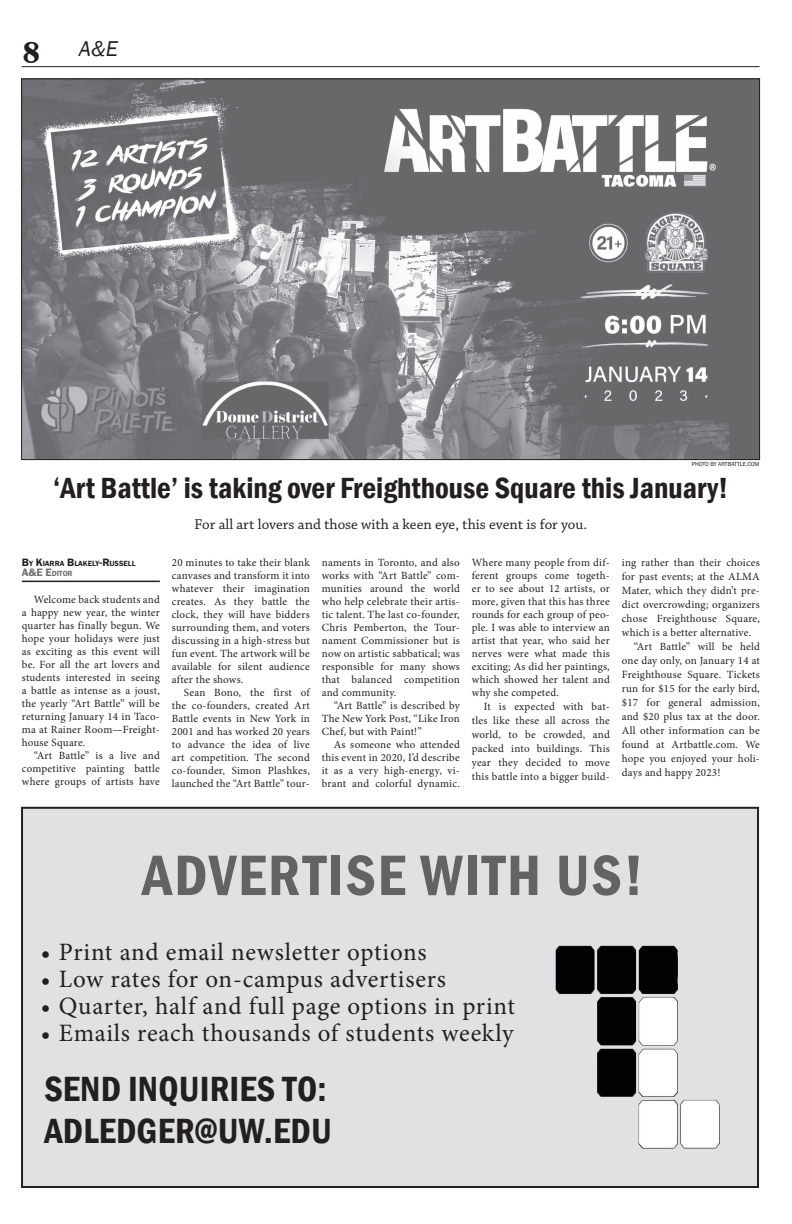
<style>
.page{position:relative;width:792px;height:1224px;background:#fff}
.page>*{position:absolute;margin:0;border:0;box-sizing:border-box;transform-origin:0 0}
.t1{font:600 condensed 59px "Franklin Gothic";letter-spacing:.03em;color:#636366}
.t2{font:600 condensed 36px/42px "Franklin Gothic";letter-spacing:.005em;color:#231f20}
.t3{font:600 condensed 30px "Franklin Gothic";color:#231f20}
.t4{font:condensed 26.5px "Bernard";color:#231f20;scale:1.28 1}
.t5{font:25px "Minion Pro";letter-spacing:.025em;color:#231f20}
.t6{font:italic 22px "Franklin Gothic";color:#231f20}
.t7{font:15px "Chaparral Pro";color:#231f20}
.t8{font:11px/13px "Minion Pro";letter-spacing:.02em;color:#231f20;text-align:justify}
.t9{font:600 7.7px "Franklin Gothic";color:#231f20}
.t10{font:600 7.7px "Franklin Gothic";color:#6c6d70}
.t11{font:6px "Franklin Gothic";letter-spacing:-.01em;color:#231f20}
.s1{font-size:11px}
</style>
<div class="page">
<hr style="left:22px;top:66px;width:738px;height:1px;background:#231f20">
<hr style="left:22px;top:581px;width:138px;height:1px;background:#231f20">
<img style="left:23px;top:81px;width:735px;height:377px">
<div style="left:22px;top:808px;width:736px;height:379px;background:#e0e1e3"></div>
<div style="left:21px;top:807px;width:738px;height:381px;border:2px solid #231f20"></div>
<img style="left:555px;top:945px;width:165px;height:204px">
<p class="t4" style="left:23px;top:38px;width:15px">8</p>
<p class="t6" style="left:79px;top:35px;width:41px">A&amp;E</p>
<p class="t11" style="left:692px;top:460px;width:69px">PHOTO BY ARTBATTLE.COM</p>
<p class="t3" style="left:53px;top:468px;width:677px">‘Art Battle’ is taking over Freighthouse Square this January!</p>
<p class="t7" style="left:195px;top:516px;width:394px">For all art lovers and those with a keen eye, this event is for you.</p>
<p class="t9" style="left:22px;top:559px;width:115px"><span class="s1">B</span>Y <span class="s1">K</span>IARRA <span class="s1">B</span>LAKELY<span class="s1">-R</span> USSELL</p>
<p class="t10" style="left:22px;top:569px;width:52px"><span class="s1">A&amp;E E</span>DITOR</p>
<p class="t8" style="left:172px;top:556px;width:140px">20 minutes to take their blank canvases and transform it into whatever their imagination creates. As they battle the clock, they will have bidders surrounding them, and voters discussing in a high-stress but fun event. The artwork will be available for silent audience after the shows.</p>
<p class="t8" style="left:172px;top:686px;width:140px;text-indent:12px">Sean Bono, the first of the co-founders, created Art Battle events in New York in 2001 and has worked 20 years to advance the idea of live art competition. The second co-founder, Simon Plashkes, launched the “Art Battle” tour-</p>
<p class="t8" style="left:322px;top:556px;width:140px">naments in Toronto, and also works with “Art Battle” com&shy;munities around the world who help celebrate their artis&shy;tic talent. The last co-founder, Chris Pemberton, the Tour&shy;nament Commissioner but is now on artistic sabbatical; was responsible for many shows that balanced competition and community.</p>
<p class="t8" style="left:322px;top:699px;width:140px;text-indent:12px">“Art Battle” is described by The New York Post, “Like Iron Chef, but with Paint!”</p>
<p class="t8" style="left:322px;top:738px;width:140px;text-indent:12px">As someone who attended this event in 2020, I’d describe it as a very high-energy, vi&shy;brant and colorful dynamic.</p>
<p class="t8" style="left:472px;top:556px;width:140px">Where many people from dif&shy;ferent groups come togeth&shy;er to see about 12 artists, or more, given that this has three rounds for each group of peo&shy;ple. I was able to interview an artist that year, who said her nerves were what made this exciting; As did her paintings, which showed her talent and why she competed.</p>
<p class="t8" style="left:472px;top:700px;width:140px;line-height:14px;text-indent:12px">It is expected with bat&shy;tles like these all across the world, to be crowded, and packed into buildings. This year they decided to move this battle into a bigger build-</p>
<p class="t8" style="left:622px;top:556px;width:140px;line-height:14px">ing rather than their choices for past events; at the ALMA Mater, which they didn’t pre&shy;dict overcrowding; organizers chose Freighthouse Square, which is a better alternative.</p>
<p class="t8" style="left:622px;top:640px;width:140px;line-height:14px;text-indent:12px">“Art Battle” will be held one day only, on January 14 at Freighthouse Square. Tickets run for $15 for the early bird, $17 for general admission, and $20 plus tax at the door.<br>All other information can be found at Artbattle.com. We hope you enjoyed your holi&shy;days and happy 2023!</p>
<p class="t8" style="left:22px;top:593px;width:140px;text-indent:12px">Welcome back students and a happy new year, the winter quarter has finally begun. We hope your holidays were just as exciting as this event will be. For all the art lovers and students interested in seeing a battle as intense as a joust, the yearly “Art Battle” will be returning January 14 in Taco&shy;ma at Rainer Room—Freight&shy;house Square.</p>
<p class="t8" style="left:22px;top:749px;width:140px;text-indent:12px">“Art Battle” is a live and competitive painting battle where groups of artists have</p>
<p class="t1" style="left:142px;top:836px;width:503px">ADVERTISE WITH US!</p>
<p class="t5" style="left:41px;top:935px;width:387px">• Print and email newsletter options</p>
<p class="t5" style="left:41px;top:962px;width:407px">• Low rates for on-campus advertisers</p>
<p class="t5" style="left:41px;top:989px;width:476px">• Quarter, half and full page options in print</p>
<p class="t5" style="left:41px;top:1016px;width:474px">• Emails reach thousands of students weekly</p>
<p class="t2" style="left:44px;top:1068px;width:289px">SEND INQUIRIES TO:<br>ADLEDGER@UW.EDU</p>
</div>
